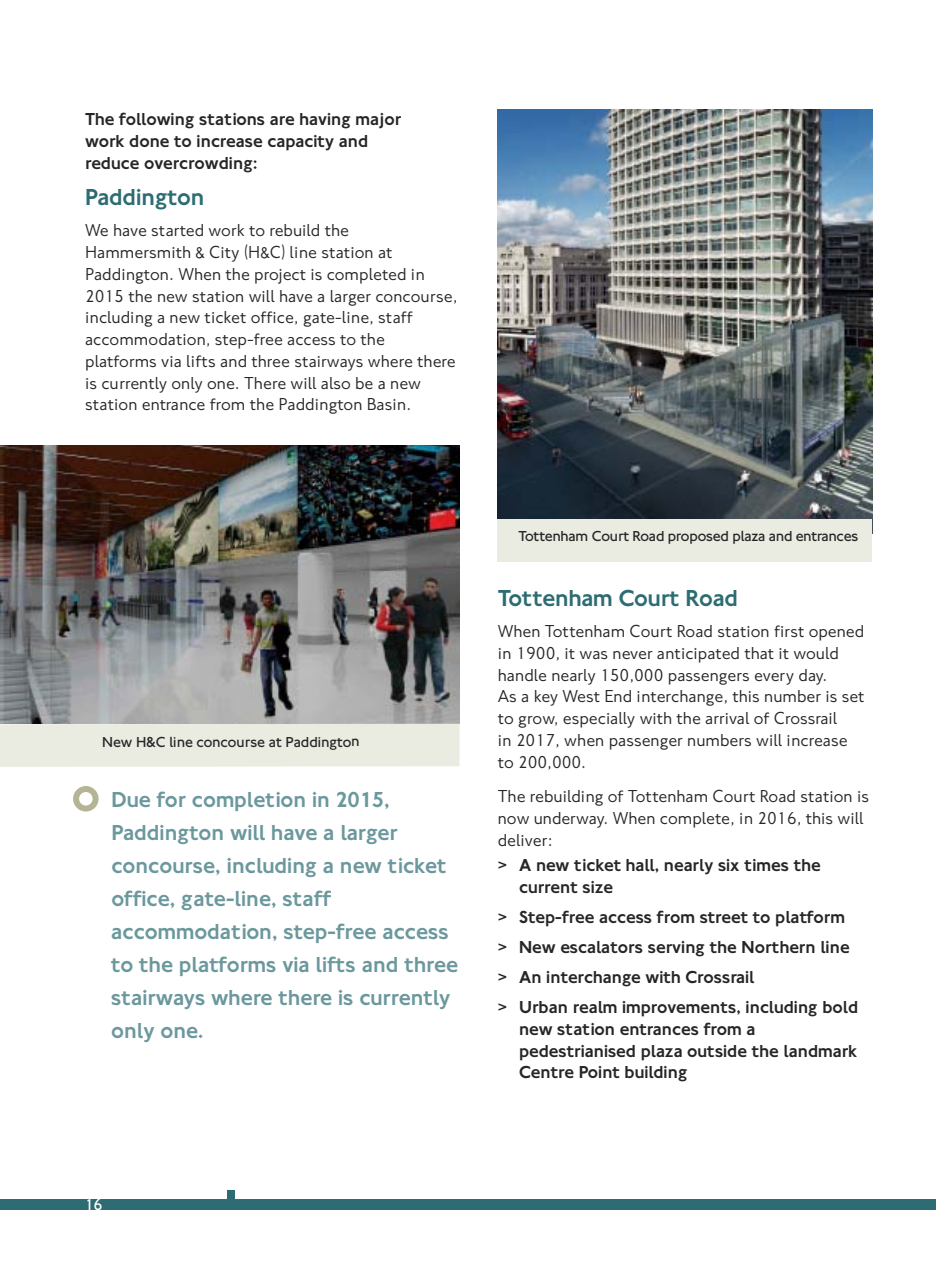
<style>
.page{position:relative;width:936px;height:1263px;background:#fff}
.page>*{position:absolute;margin:0;border:0;box-sizing:border-box;transform-origin:0 0}
.t1{font:24px "NJ Medium Normal";letter-spacing:-.005em;color:#2c6c72}
.t2{font:500 22.5px/33px "New Johnston";color:#6b989d}
.t3{font:18px/21.8px "New Johnston";color:#272627}
.t4{font:18px/21.6px "NJ Medium Normal";color:#272627}
.t5{font:500 18px/21.9px "New Johnston";color:#272627}
.t6{font:16.5px "NJ Light Normal";color:#fff}
.t7{font:300 15px "New Johnston";letter-spacing:-.01em;color:#272627}
</style>
<div class="page">
<div style="left:0;top:1199px;width:935px;height:10px;background:#2c6c72"></div>
<div style="left:227px;top:1191px;width:7px;height:15px;background:#2c6c72"></div>
<img style="left:0;top:445px;width:459px;height:279px">
<div style="left:0;top:724px;width:459px;height:43px;background:#eaebe1"></div>
<img style="left:497px;top:110px;width:375px;height:409px">
<div style="left:497px;top:519px;width:375px;height:42px;background:#eaebe1"></div>
<svg style="left:73px;top:786px;width:26px;height:25px"></svg>
<p class="t5" style="left:85px;top:110px;width:318px">The following stations are having major work done to increase capacity and reduce overcrowding:</p>
<h1 class="t1" style="left:85px;top:179px;width:121px">Paddington</h1>
<p class="t3" style="left:85px;top:221px;width:374px">We have started work to rebuild the Hammersmith &amp; City (H&amp;C) line station at Paddington. When the project is completed in 2015 the new station will have a larger concourse, including a new ticket office, gate-line, staff accommodation, step-free access to the platforms via lifts and three stairways where there is currently only one. There will also be a new station entrance from the Paddington Basin.</p>
<p class="t7" style="left:102px;top:737px;width:259px">New H&amp;C line concourse at Paddington</p>
<p class="t2" style="left:111px;top:785px;width:348px">Due for completion in 2015,<br>Paddington will have a larger concourse, including a new ticket office, gate-line, staff accommodation, step-free access to the platforms via lifts and three stairways where there is currently only one.</p>
<p class="t7" style="left:518px;top:531px;width:341px">Tottenham Court Road proposed plaza and entrances</p>
<h1 class="t1" style="left:497px;top:580px;width:242px">Tottenham Court Road</h1>
<p class="t3" style="left:497px;top:622px;width:368px">When Tottenham Court Road station first opened in 1900, it was never anticipated that it would handle nearly 150,000 passengers every day.<br>As a key West End interchange, this number is set to grow, especially with the arrival of Crossrail<br>in 2017, when passenger numbers will increase to 200,000.</p>
<p class="t3" style="left:497px;top:787px;width:373px">The rebuilding of Tottenham Court Road station is now underway. When complete, in 2016, this will deliver:</p>
<p class="t4" style="left:519px;top:854px;width:303px;text-indent:-21px">&gt; A new ticket hall, nearly six times the current size</p>
<p class="t4" style="left:498px;top:902px;width:362px;line-height:30.2px">&gt; Step-free access from street to platform &gt; New escalators serving the Northern line &gt; An interchange with Crossrail<br>&gt; Urban realm improvements, including bold</p>
<p class="t4" style="left:519px;top:1018px;width:339px">new station entrances from a pedestrianised plaza outside the landmark<br>Centre Point building</p>
<p class="t6" style="left:85px;top:1192px;width:19px">16</p>
</div>
